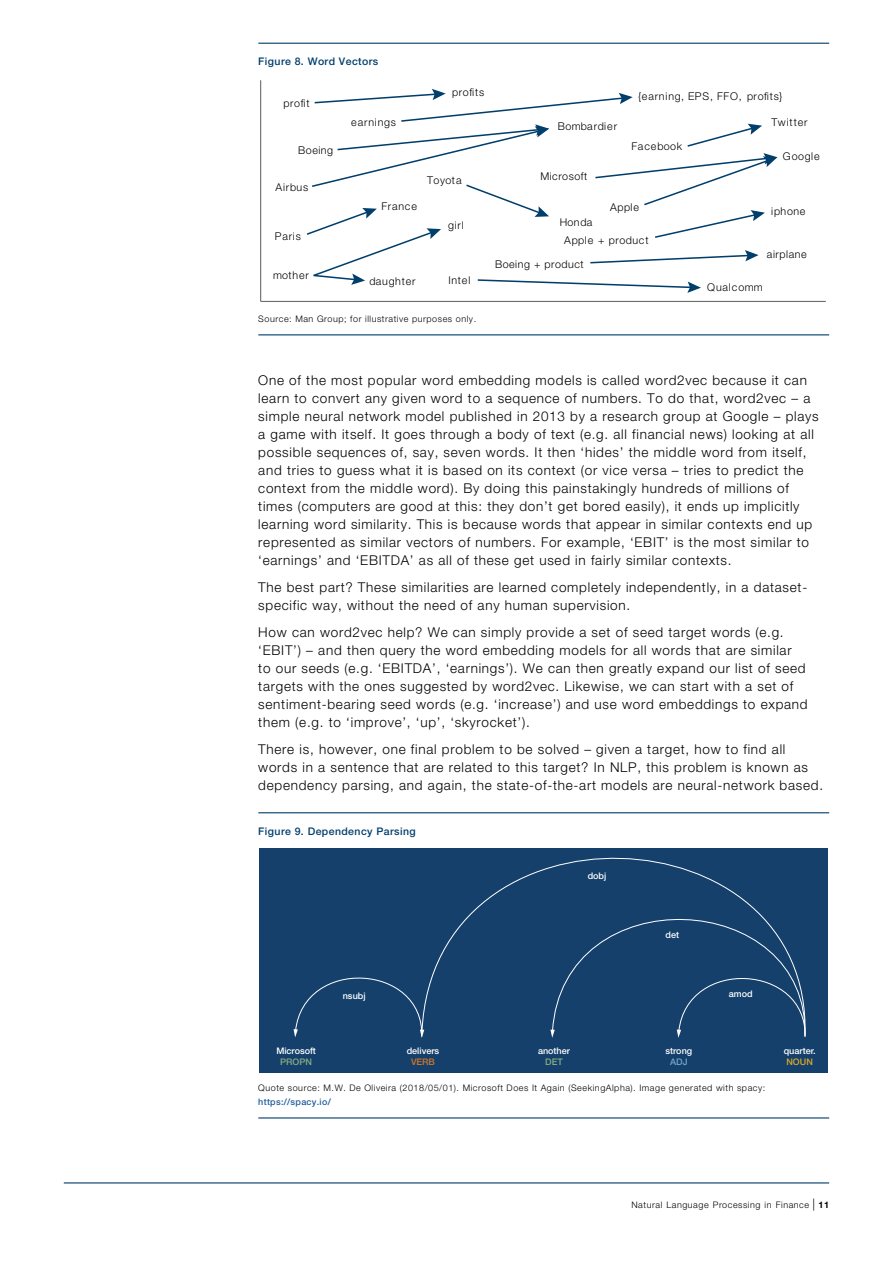
<style>
.page{position:relative;width:893px;height:1263px;background:#fff}
.page>*{position:absolute;margin:0;border:0;box-sizing:border-box;transform-origin:0 0}
.t1{font:300 13.5px/18px "Helvetica Neue LT Std";letter-spacing:.055em;color:#000}
.t2{font:300 10.65px "Helvetica Neue LT Std";letter-spacing:.07em;color:#000}
.t3{font:300 10.65px "Helvetica Neue LT Std";letter-spacing:.05em;color:#000}
.t4{font:500 10.5px "Helvetica Neue LT Std";letter-spacing:.04em;color:#003e6b}
.t5{font:300 9px "Helvetica Neue LT Std";letter-spacing:.06em;color:#000}
.t6{font:500 9px "Helvetica Neue LT Std";color:#fff}
.t7{font:500 9px "Helvetica Neue LT Std";letter-spacing:.03em;color:#215e9e}
.t8{font:500 9px "Helvetica Neue LT Std";color:#88ac81}
.t9{font:500 9px "Helvetica Neue LT Std";color:#d47428}
.t10{font:500 9px "Helvetica Neue LT Std";color:#daa829}
.t11{font:500 9px "Helvetica Neue LT Std";color:#74a5d3}
.s1{font-size:12px}
.s2{font-weight:700}
</style>
<div class="page">
<hr style="left:64px;top:1182px;width:765px;height:1px;background:#003e6b">
<hr style="left:258px;top:43px;width:571px;height:1px;background:#003e6b">
<hr style="left:258px;top:334px;width:571px;height:1px;background:#003e6b">
<hr style="left:258px;top:812px;width:571px;height:1px;background:#003e6b">
<hr style="left:258px;top:1117px;width:571px;height:1px;background:#003e6b">
<hr style="left:260px;top:80px;width:1px;height:221px;background:#6d6e6f">
<hr style="left:261px;top:301px;width:565px;height:1px;background:#6d6e6f">
<svg style="left:306px;top:89px;width:471px;height:204px"></svg>
<div style="left:259px;top:849px;width:569px;height:224px;background:#14406b"></div>
<svg style="left:421px;top:848px;width:392px;height:183px"></svg>
<svg style="left:550px;top:876px;width:260px;height:162px"></svg>
<svg style="left:294px;top:956px;width:130px;height:82px"></svg>
<p class="t4" style="left:258px;top:55px;width:122px">Figure 8. Word Vectors</p>
<p class="t2" style="left:284px;top:96px;width:27px">profit</p>
<p class="t2" style="left:298px;top:144px;width:36px">Boeing</p>
<p class="t2" style="left:275px;top:181px;width:34px">Airbus</p>
<p class="t2" style="left:275px;top:230px;width:28px">Paris</p>
<p class="t2" style="left:351px;top:116px;width:46px">earnings</p>
<p class="t2" style="left:381px;top:199px;width:37px">France</p>
<p class="t2" style="left:452px;top:86px;width:33px">profits</p>
<p class="t2" style="left:427px;top:174px;width:36px">Toyota</p>
<p class="t2" style="left:448px;top:218px;width:17px">girl</p>
<p class="t2" style="left:273px;top:268px;width:37px">mother</p>
<p class="t2" style="left:369px;top:274px;width:48px">daughter</p>
<p class="t2" style="left:448px;top:274px;width:23px">Intel</p>
<p class="t5" style="left:258px;top:313px;width:219px">Source: Man Group; for illustrative purposes only.</p>
<p class="t3" style="left:558px;top:120px;width:61px">Bombardier</p>
<p class="t3" style="left:540px;top:170px;width:49px">Microsoft</p>
<p class="t2" style="left:638px;top:89px;width:147px">{earning, EPS, FFO, profits}</p>
<p class="t2" style="left:631px;top:140px;width:52px">Facebook</p>
<p class="t2" style="left:771px;top:116px;width:38px">Twitter</p>
<p class="t2" style="left:783px;top:150px;width:38px">Google</p>
<p class="t2" style="left:560px;top:215px;width:34px">Honda</p>
<p class="t2" style="left:610px;top:200px;width:31px">Apple</p>
<p class="t2" style="left:564px;top:234px;width:86px">Apple + product</p>
<p class="t3" style="left:495px;top:257px;width:90px">Boeing + product</p>
<p class="t2" style="left:771px;top:205px;width:36px">iphone</p>
<p class="t3" style="left:767px;top:248px;width:41px">airplane</p>
<p class="t2" style="left:707px;top:281px;width:57px">Qualcomm</p>
<p class="t1" style="left:258px;top:370px;width:562px">One of the most popular word embedding models is called word2vec because it can learn to convert any given word to a sequence of numbers. To do that, word2vec – a simple neural network model published in 2013 by a research group at Google – plays a game with itself. It goes through a body of text (e.g. all financial news) looking at all possible sequences of, say, seven words. It then ‘hides’ the middle word from itself, and tries to guess what it is based on its context (or vice versa – tries to predict the context from the middle word). By doing this painstakingly hundreds of millions of times (computers are good at this: they don’t get bored easily), it ends up implicitly learning word similarity. This is because words that appear in similar contexts end up represented as similar vectors of numbers. For example, ‘EBIT’ is the most similar to ‘earnings’ and ‘EBITDA’ as all of these get used in fairly similar contexts.</p>
<p class="t1" style="left:258px;top:577px;width:550px">The best part? These similarities are learned completely independently, in a dataset&shy;specific way, without the need of any human supervision.</p>
<p class="t1" style="left:258px;top:622px;width:551px">How can word2vec help? We can simply provide a set of seed target words (e.g. ‘EBIT’) – and then query the word embedding models for all words that are similar<br>to our seeds (e.g. ‘EBITDA’, ‘earnings’). We can then greatly expand our list of seed targets with the ones suggested by word2vec. Likewise, we can start with a set of sentiment-bearing seed words (e.g. ‘increase’) and use word embeddings to expand them (e.g. to ‘improve’, ‘up’, ‘skyrocket’).</p>
<p class="t1" style="left:258px;top:739px;width:566px">There is, however, one final problem to be solved – given a target, how to find all words in a sentence that are related to this target? In NLP, this problem is known as dependency parsing, and again, the state-of-the-art models are neural-network based.</p>
<p class="t4" style="left:258px;top:825px;width:159px">Figure 9. Dependency Parsing</p>
<p class="t6" style="left:588px;top:870px;width:20px">dobj</p>
<p class="t6" style="left:666px;top:929px;width:15px">det</p>
<p class="t6" style="left:276px;top:1045px;width:41px">Microsoft</p>
<p class="t8" style="left:280px;top:1056px;width:33px">PROPN</p>
<p class="t6" style="left:343px;top:990px;width:24px">nsubj</p>
<p class="t6" style="left:407px;top:1045px;width:34px">delivers</p>
<p class="t9" style="left:411px;top:1056px;width:25px">VERB</p>
<p class="t6" style="left:538px;top:1045px;width:34px">another</p>
<p class="t8" style="left:545px;top:1056px;width:19px">DET</p>
<p class="t6" style="left:666px;top:1045px;width:28px">strong</p>
<p class="t11" style="left:670px;top:1056px;width:19px">ADJ</p>
<p class="t6" style="left:729px;top:988px;width:25px">amod</p>
<p class="t5" style="left:258px;top:1082px;width:508px">Quote source: M.W. De Oliveira (2018/05/01). Microsoft Does It Again (SeekingAlpha). Image generated with spacy:</p>
<p class="t7" style="left:258px;top:1096px;width:74px">https://spacy.io/</p>
<p class="t6" style="left:784px;top:1045px;width:33px">quarter.</p>
<p class="t10" style="left:786px;top:1056px;width:28px">NOUN</p>
<p class="t5" style="left:631px;top:1199px;width:199px">Natural Language Processing in Finance <span class="s1">|</span> <span class="s2">11</span></p>
</div>
